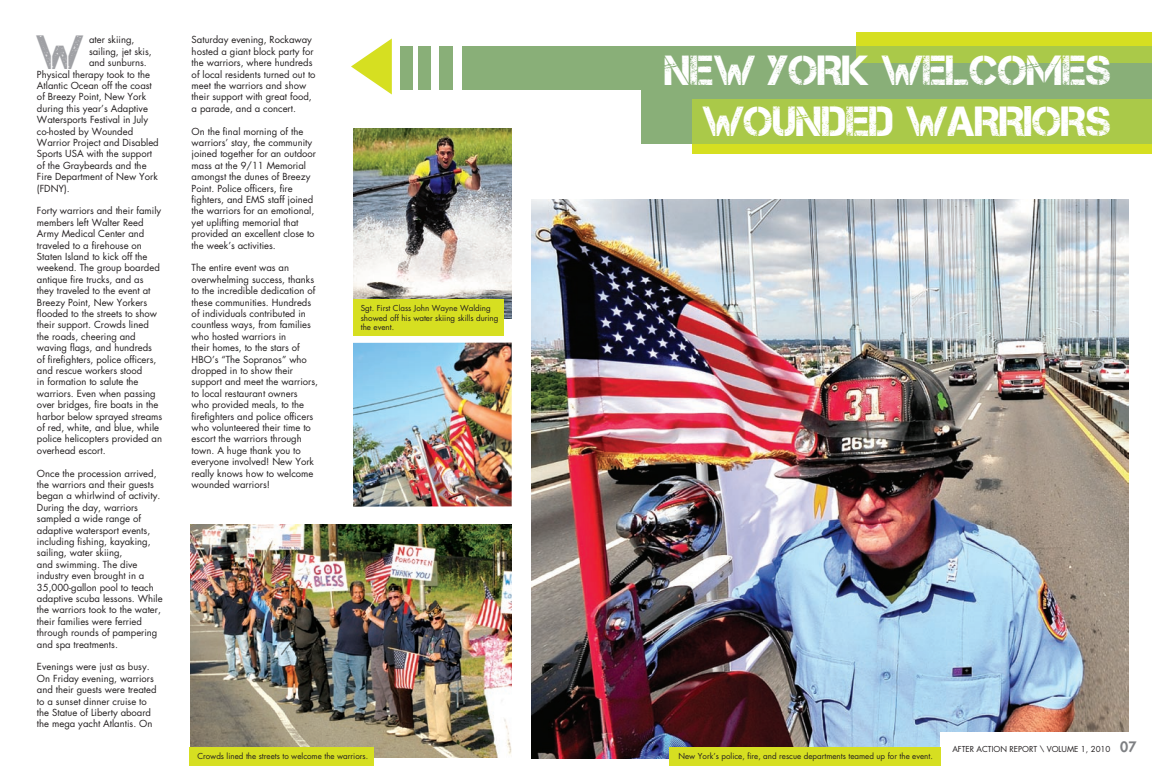
<style>
.page{position:relative;width:1152px;height:783px;background:#fff}
.page>*{position:absolute;margin:0;border:0;box-sizing:border-box;transform-origin:0 0}
.t1{font:48px "Captureit";color:#a0a1a5}
.t2{font:42px/51.6px "Captureit";color:#fff;text-align:right}
.t3{font:9.5px/11.4px "Futura";color:#231f20}
.t4{font:8px/9.6px "Futura";color:#231f20}
.s1{font-weight:800;font-size:14px;color:#7e8083}
</style>
<div class="page">
<img style="left:531px;top:200px;width:597px;height:558px">
<div style="left:400px;top:46px;width:752px;height:98px;background:#89af78"></div>
<svg style="left:692px;top:99px;width:460px;height:55px;background:#b2cd41"></svg>
<svg style="left:856px;top:32px;width:296px;height:31px;background:#bdd236"></svg>
<div style="left:396px;top:90px;width:244px;height:103px;background:#fff"></div>
<svg style="left:351px;top:38px;width:41px;height:56px"></svg>
<div style="left:431px;top:36px;width:8px;height:64px;background:#fff"></div>
<div style="left:453px;top:36px;width:9px;height:64px;background:#fff"></div>
<div style="left:413px;top:36px;width:5px;height:64px;background:#fff"></div>
<div style="left:940px;top:732px;width:212px;height:51px;background:#fff"></div>
<img style="left:190px;top:524px;width:322px;height:234px">
<img style="left:353px;top:129px;width:159px;height:189px">
<img style="left:353px;top:343px;width:159px;height:164px">
<div style="left:190px;top:747px;width:184px;height:19px;background:#d6df21"></div>
<div style="left:669px;top:747px;width:271px;height:19px;background:#d6df21"></div>
<div style="left:353px;top:299px;width:151px;height:37px;background:#d6df21"></div>
<h1 class="t1" style="left:36px;top:25px;width:49px">W</h1>
<p class="t3" style="left:89px;top:34px;width:47px">ater skiing,</p>
<p class="t3" style="left:89px;top:46px;width:64px">sailing, jet skis,</p>
<p class="t3" style="left:89px;top:57px;width:59px">and sunburns.</p>
<p class="t3" style="left:37px;top:68px;width:115px">Physical therapy took to the</p>
<p class="t3" style="left:37px;top:80px;width:116px">Atlantic Ocean off the coast</p>
<p class="t3" style="left:37px;top:91px;width:111px">of Breezy Point, New York</p>
<p class="t3" style="left:37px;top:103px;width:112px">during this year’s Adaptive</p>
<p class="t3" style="left:37px;top:114px;width:113px">Watersports Festival in July</p>
<p class="t3" style="left:37px;top:125px;width:98px">co-hosted by Wounded</p>
<p class="t3" style="left:37px;top:137px;width:123px">Warrior Project and Disabled</p>
<p class="t3" style="left:37px;top:148px;width:117px">Sports USA with the support</p>
<p class="t3" style="left:37px;top:160px;width:111px">of the Graybeards and the</p>
<p class="t3" style="left:37px;top:171px;width:122px">Fire Department of New York</p>
<p class="t3" style="left:37px;top:182px;width:34px">(FDNY).</p>
<p class="t3" style="left:37px;top:205px;width:127px">Forty warriors and their family members left Walter Reed<br>Army Medical Center and traveled to a firehouse on<br>Staten Island to kick off the weekend. The group boarded antique fire trucks, and as they traveled to the event at<br>Breezy Point, New Yorkers flooded to the streets to show their support. Crowds lined the roads, cheering and waving flags, and hundreds of firefighters, police officers, and rescue workers stood<br>in formation to salute the warriors. Even when passing over bridges, fire boats in the harbor below sprayed streams of red, white, and blue, while police helicopters provided an overhead escort.</p>
<p class="t3" style="left:37px;top:467px;width:127px">Once the procession arrived, the warriors and their guests began a whirlwind of activity.<br>During the day, warriors sampled a wide range of adaptive watersport events, including fishing, kayaking, sailing, water skiing,<br>and swimming. The dive industry even brought in a<br>35,000-gallon pool to teach adaptive scuba lessons. While the warriors took to the water, their families were ferried through rounds of pampering and spa treatments.</p>
<p class="t3" style="left:37px;top:661px;width:121px">Evenings were just as busy.<br>On Friday evening, warriors and their guests were treated to a sunset dinner cruise to the Statue of Liberty aboard the mega yacht Atlantis. On</p>
<p class="t3" style="left:192px;top:34px;width:125px">Saturday evening, Rockaway hosted a giant block party for the warriors, where hundreds of local residents turned out to meet the warriors and show their support with great food, a parade, and a concert.</p>
<p class="t3" style="left:192px;top:125px;width:126px">On the final morning of the warriors’ stay, the community joined together for an outdoor mass at the 9/11 Memorial amongst the dunes of Breezy<br>Point. Police officers, fire fighters, and EMS staff joined the warriors for an emotional, yet uplifting memorial that provided an excellent close to the week’s activities.</p>
<p class="t3" style="left:192px;top:262px;width:128px">The entire event was an overwhelming success, thanks to the incredible dedication of these communities. Hundreds of individuals contributed in countless ways, from families who hosted warriors in<br>their homes, to the stars of<br>HBO’s “The Sopranos” who dropped in to show their support and meet the warriors, to local restaurant owners<br>who provided meals, to the firefighters and police officers who volunteered their time to escort the warriors through town. A huge thank you to everyone involved! New York really knows how to welcome wounded warriors!</p>
<p class="t4" style="left:361px;top:303px;width:139px">Sgt. First Class John Wayne Walding showed off his water skiing skills during the event.</p>
<h2 class="t2" style="left:665px;top:44px;width:448px">NEW YORK WELCOMES<br>WOUNDED WARRIORS</h2>
<p class="t4" style="left:197px;top:751px;width:172px">Crowds lined the streets to welcome the warriors.</p>
<p class="t4" style="left:678px;top:751px;width:256px">New York’s police, fire, and rescue departments teamed up for the event.</p>
<p class="t4" style="left:952px;top:744px;width:186px">AFTER ACTION REPORT \ VOLUME 1, 2010 <span class="s1">07</span></p>
</div>
